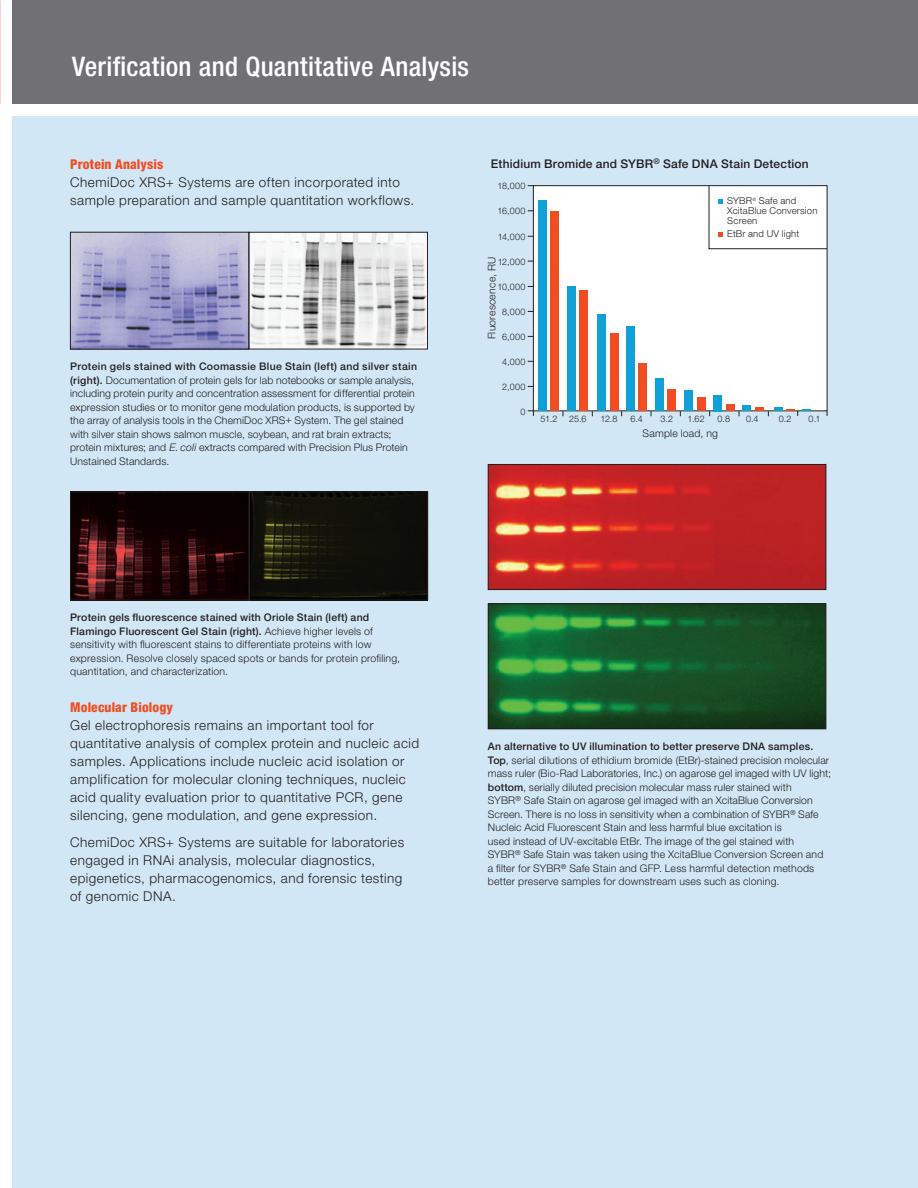
<style>
.page{position:relative;width:918px;height:1188px;background:#fff}
.page>*{position:absolute;margin:0;border:0;box-sizing:border-box;transform-origin:0 0}
.t1{font:500 condensed 27px "Helvetica Neue LT Std";letter-spacing:.01em;color:#fff}
.t2{font:300 13.5px/18px "Helvetica Neue LT Std";letter-spacing:.035em;color:#231f20}
.t3{font:800 condensed 13.5px "Helvetica Neue LT Std";letter-spacing:.005em;color:#f04d22}
.t4{font:500 12px "Helvetica Neue LT Std";letter-spacing:.015em;color:#231f20}
.t5{font:300 10.5px/13.5px "Helvetica Neue LT Std";letter-spacing:.01em;color:#231f20}
.t6{font:300 9.6px/9.6px "Helvetica Neue LT Std";letter-spacing:.02em;color:#231f20}
.t7{font:300 9px "Helvetica Neue LT Std";letter-spacing:.035em;color:#231f20}
.s1{font-weight:500}
.s2{font-style:italic}
</style>
<div class="page">
<div style="left:13px;top:0;width:905px;height:104px;background:#717074"></div>
<div style="left:13px;top:117px;width:905px;height:1071px;background:#d2e7f5"></div>
<img style="left:72px;top:234px;width:354px;height:113px">
<div style="left:70px;top:232px;width:179px;height:117px;border:1px solid #231f20"></div>
<div style="left:249px;top:232px;width:179px;height:117px;border:1px solid #231f20"></div>
<img style="left:72px;top:494px;width:354px;height:104px">
<div style="left:70px;top:492px;width:179px;height:108px;border:1px solid #231f20"></div>
<div style="left:249px;top:492px;width:179px;height:108px;border:1px solid #231f20"></div>
<img style="left:490px;top:466px;width:334px;height:122px">
<div style="left:488px;top:464px;width:338px;height:126px;border:1px solid #231f20"></div>
<img style="left:490px;top:605px;width:334px;height:122px">
<div style="left:488px;top:603px;width:338px;height:126px;border:1px solid #231f20"></div>
<div style="left:533px;top:186px;width:294px;height:225px;background:#fff"></div>
<div style="left:533px;top:185px;width:294px;height:226px;border:1px solid #231f20"></div>
<div style="left:538px;top:200px;width:8px;height:211px;background:#10a0d8"></div>
<div style="left:550px;top:211px;width:9px;height:200px;background:#f04d22"></div>
<div style="left:567px;top:286px;width:8px;height:125px;background:#10a0d8"></div>
<div style="left:597px;top:314px;width:9px;height:97px;background:#10a0d8"></div>
<div style="left:626px;top:326px;width:8px;height:85px;background:#10a0d8"></div>
<div style="left:655px;top:378px;width:8px;height:33px;background:#10a0d8"></div>
<div style="left:684px;top:391px;width:9px;height:20px;background:#10a0d8"></div>
<div style="left:714px;top:395px;width:8px;height:16px;background:#10a0d8"></div>
<div style="left:742px;top:405px;width:9px;height:6px;background:#10a0d8"></div>
<div style="left:579px;top:290px;width:9px;height:121px;background:#f04d22"></div>
<div style="left:610px;top:333px;width:8px;height:78px;background:#f04d22"></div>
<div style="left:638px;top:363px;width:9px;height:48px;background:#f04d22"></div>
<div style="left:667px;top:390px;width:9px;height:21px;background:#f04d22"></div>
<div style="left:697px;top:397px;width:8px;height:14px;background:#f04d22"></div>
<div style="left:726px;top:405px;width:9px;height:6px;background:#f04d22"></div>
<svg style="left:528px;top:411px;width:6px;height:5px"></svg>
<svg style="left:755px;top:407px;width:56px;height:9px"></svg>
<svg style="left:709px;top:185px;width:118px;height:64px"></svg>
<h1 class="t1" style="left:72px;top:51px;width:399px">Verification and Quantitative Analysis</h1>
<p class="t3" style="left:70px;top:156px;width:95px">Protein Analysis</p>
<p class="t2" style="left:70px;top:173px;width:346px">ChemiDoc XRS+ Systems are often incorporated into sample preparation and sample quantitation workflows.</p>
<p class="t5" style="left:70px;top:360px;width:348px"><span class="s1">Protein gels stained with Coomassie Blue Stain (left) and silver stain (right).</span> Documentation of protein gels for lab notebooks or sample analysis, including protein purity and concentration assessment for differential protein expression studies or to monitor gene modulation products, is supported by the array of analysis tools in the ChemiDoc XRS+ System. The gel stained with silver stain shows salmon muscle, soybean, and rat brain extracts; protein mixtures; and <span class="s2">E. coli</span> extracts compared with Precision Plus Protein Unstained Standards.</p>
<p class="t4" style="left:491px;top:156px;width:319px">Ethidium Bromide and SYBR<sup>®</sup> Safe DNA Stain Detection</p>
<p class="t7" style="left:497px;top:181px;width:29px">18,000</p>
<p class="t7" style="left:497px;top:206px;width:29px">16,000</p>
<p class="t7" style="left:498px;top:231px;width:29px">14,000</p>
<p class="t7" style="left:498px;top:256px;width:29px">12,000</p>
<p class="t7" style="left:497px;top:281px;width:29px">10,000</p>
<p class="t7" style="left:502px;top:306px;width:25px">8,000</p>
<p class="t7" style="left:502px;top:331px;width:25px">6,000</p>
<p class="t7" style="left:502px;top:356px;width:25px">4,000</p>
<p class="t7" style="left:502px;top:381px;width:25px">2,000</p>
<p class="t7" style="left:520px;top:406px;width:7px">0</p>
<p class="t5" style="left:485px;top:339px;width:84px;rotate:-90deg">Fluorescence, RU</p>
<p class="t6" style="left:727px;top:196px;width:92px">SYBR<sup>®</sup> Safe and<br>XcitaBlue Conversion<br>Screen</p>
<p class="t6" style="left:727px;top:229px;width:74px">EtBr and UV light</p>
<p class="t7" style="left:541px;top:413px;width:18px">51.2</p>
<p class="t7" style="left:569px;top:413px;width:19px">25.6</p>
<p class="t7" style="left:600px;top:413px;width:19px">12.8</p>
<p class="t7" style="left:630px;top:413px;width:14px">6.4</p>
<p class="t7" style="left:660px;top:413px;width:14px">3.2</p>
<p class="t7" style="left:688px;top:413px;width:19px">1.62</p>
<p class="t7" style="left:717px;top:413px;width:14px">0.8</p>
<p class="t7" style="left:746px;top:413px;width:14px">0.4</p>
<p class="t7" style="left:779px;top:413px;width:14px">0.2</p>
<p class="t7" style="left:809px;top:413px;width:13px">0.1</p>
<p class="t5" style="left:643px;top:426px;width:77px">Sample load, ng</p>
<p class="t5" style="left:70px;top:611px;width:332px"><span class="s1">Protein gels fluorescence stained with Oriole Stain (left) and Flamingo Fluorescent Gel Stain (right).</span> Achieve higher levels of sensitivity with fluorescent stains to differentiate proteins with low expression. Resolve closely spaced spots or bands for protein profiling, quantitation, and characterization.</p>
<p class="t3" style="left:70px;top:699px;width:104px">Molecular Biology</p>
<p class="t2" style="left:70px;top:716px;width:350px">Gel electrophoresis remains an important tool for quantitative analysis of complex protein and nucleic acid samples. Applications include nucleic acid isolation or amplification for molecular cloning techniques, nucleic acid quality evaluation prior to quantitative PCR, gene silencing, gene modulation, and gene expression.</p>
<p class="t2" style="left:70px;top:833px;width:336px">ChemiDoc XRS+ Systems are suitable for laboratories engaged in RNAi analysis, molecular diagnostics, epigenetics, pharmacogenomics, and forensic testing of genomic DNA.</p>
<p class="t5" style="left:488px;top:739px;width:345px"><span class="s1">An alternative to UV illumination to better preserve DNA samples.<br>Top</span>, serial dilutions of ethidium bromide (EtBr)-stained precision molecular mass ruler (Bio-Rad Laboratories, Inc.) on agarose gel imaged with UV light; <span class="s1">bottom</span>, serially diluted precision molecular mass ruler stained with<br>SYBR<sup>®</sup> Safe Stain on agarose gel imaged with an XcitaBlue Conversion Screen. There is no loss in sensitivity when a combination of SYBR<sup>®</sup> Safe Nucleic Acid Fluorescent Stain and less harmful blue excitation is<br>used instead of UV-excitable EtBr. The image of the gel stained with<br>SYBR<sup>®</sup> Safe Stain was taken using the XcitaBlue Conversion Screen and a filter for SYBR<sup>®</sup> Safe Stain and GFP. Less harmful detection methods better preserve samples for downstream uses such as cloning.</p>
</div>
